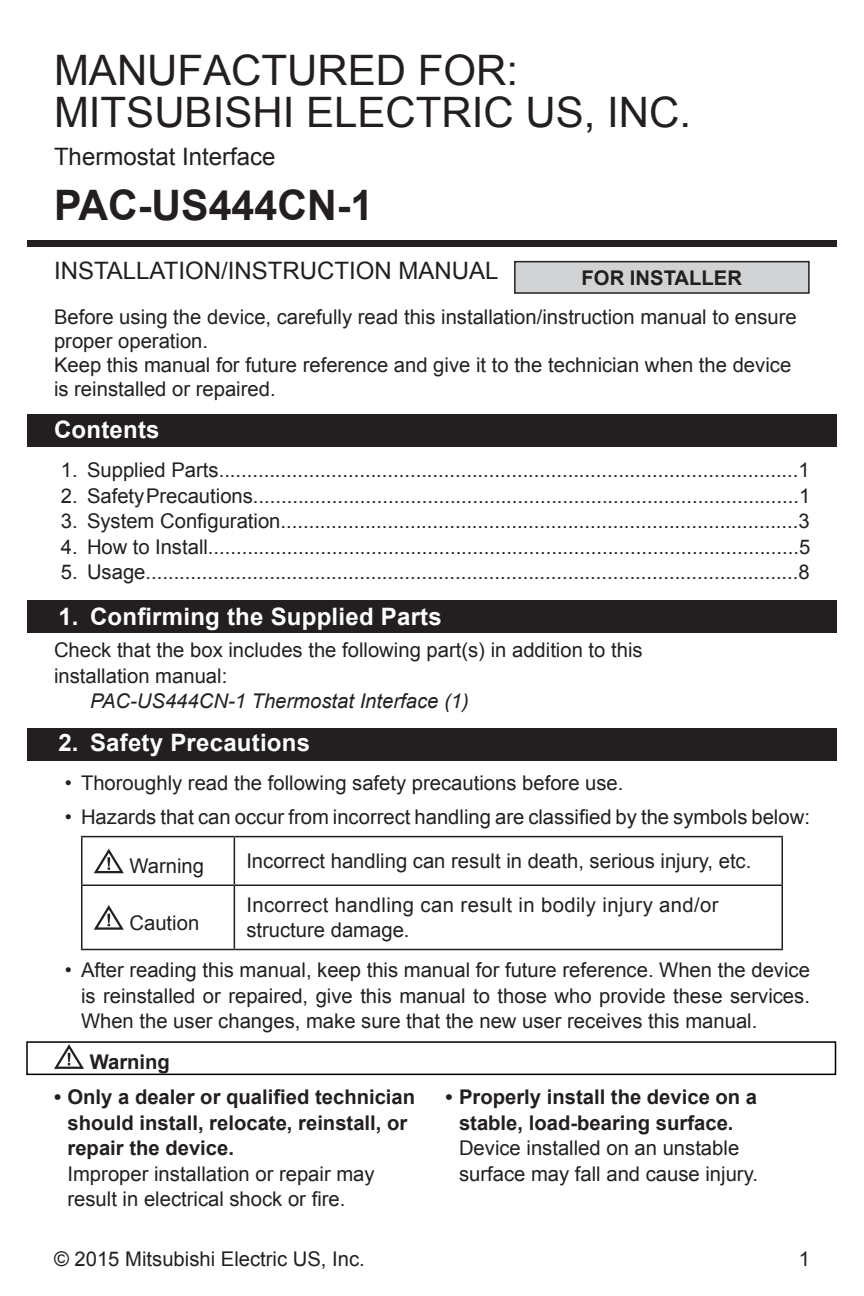
<style>
.page{position:relative;width:864px;height:1296px;background:#fff}
.page>*{position:absolute;margin:0;border:0;box-sizing:border-box;transform-origin:0 0}
.t1{font:42px "Arial";color:#231f20}
.t2{font:700 42px "Arial";color:#231f20}
.t3{font:24px "Arial";color:#231f20}
.Heading{font:700 24px "Arial";letter-spacing:.01em;color:#fff}
.body_copy{font:700 24px "Arial";letter-spacing:.01em;color:#fff}
.body_copy-2{font:20.4px "Arial";color:#231f20}
.basic_bullets{font:20.4px/24px "Arial";color:#231f20;text-align:justify}
.bullet_bold_no_space{font:700 20.4px/25.5px "Arial";color:#231f20}
.bullet_explanation{font:20.4px/25.5px "Arial";color:#231f20}
.body_copy-3{font:20.4px/25.5px "Arial";letter-spacing:.02em;color:#231f20}
.body_copy-4{font:italic 20.4px "Arial";color:#231f20}
.Subheading{font:700 20.4px "Arial";color:#231f20}
</style>
<div class="page">
<div style="left:27px;top:414px;width:810px;height:33px;background:#231f20"></div>
<div style="left:27px;top:600px;width:810px;height:33px;background:#231f20"></div>
<div style="left:27px;top:728px;width:810px;height:33px;background:#231f20"></div>
<div style="left:26px;top:1041px;width:810px;height:34px;border:2px solid #000"></div>
<hr style="left:81px;top:836px;width:153px;height:1px;background:#231f20">
<hr style="left:81px;top:837px;width:1px;height:48px;background:#231f20">
<hr style="left:234px;top:836px;width:549px;height:1px;background:#231f20">
<hr style="left:234px;top:837px;width:1px;height:48px;background:#231f20">
<hr style="left:782px;top:837px;width:1px;height:48px;background:#231f20">
<hr style="left:81px;top:885px;width:153px;height:1px;background:#231f20">
<hr style="left:81px;top:886px;width:1px;height:63px;background:#231f20">
<hr style="left:234px;top:885px;width:549px;height:1px;background:#231f20">
<hr style="left:234px;top:886px;width:1px;height:63px;background:#231f20">
<hr style="left:782px;top:886px;width:1px;height:63px;background:#231f20">
<hr style="left:81px;top:949px;width:153px;height:1px;background:#231f20">
<hr style="left:234px;top:949px;width:549px;height:1px;background:#231f20">
<svg style="left:94px;top:848px;width:30px;height:26px"></svg>
<svg style="left:93px;top:905px;width:31px;height:25px"></svg>
<svg style="left:52px;top:1043px;width:34px;height:26px"></svg>
<div style="left:27px;top:241px;width:810px;height:6px;background:#231f20"></div>
<div style="left:515px;top:262px;width:294px;height:31px;background:#d1d2d4"></div>
<div style="left:514px;top:261px;width:296px;height:33px;border:2px solid #231f20"></div>
<p class="t1" style="left:54px;top:42px;width:466px">MANUFACTURED FOR:</p>
<p class="t1" style="left:54px;top:84px;width:639px">MITSUBISHI ELECTRIC US, INC.</p>
<p class="t3" style="left:54px;top:141px;width:223px">Thermostat Interface</p>
<p class="t2" style="left:54px;top:177px;width:321px">PAC-US444CN-1</p>
<p class="t3" style="left:54px;top:255px;width:446px">INSTALLATION/INSTRUCTION MANUAL</p>
<p class="basic_bullets" style="left:54px;top:305px;width:744px;text-align:left">Before using the device, carefully read this installation/instruction manual to ensure proper operation.<br>Keep this manual for future reference and give it to the technician when the device is reinstalled or repaired.</p>
<p class="bullet_bold_no_space" style="left:582px;top:265px;width:162px">FOR INSTALLER</p>
<p class="Heading" style="left:54px;top:413px;width:107px">Contents</p>
<p class="body_copy-2" style="left:61px;top:457px;width:751px">1. Supplied Parts.......................................................................................................1</p>
<p class="body_copy-2" style="left:61px;top:482px;width:751px">2. Safety Precautions.................................................................................................1</p>
<p class="body_copy-2" style="left:61px;top:508px;width:751px">3. System Configuration............................................................................................3</p>
<p class="body_copy-2" style="left:61px;top:533px;width:751px">4. How to Install.........................................................................................................5</p>
<p class="body_copy-2" style="left:61px;top:559px;width:751px">5. Usage....................................................................................................................8</p>
<p class="Heading" style="left:58px;top:601px;width:385px">1. Confirming the Supplied Parts</p>
<p class="body_copy-2" style="left:54px;top:637px;width:590px">Check that the box includes the following part(s) in addition to this</p>
<p class="body_copy-2" style="left:54px;top:662px;width:175px">installation manual:</p>
<p class="body_copy-4" style="left:90px;top:688px;width:380px">PAC-US444CN-1 Thermostat Interface (1)</p>
<p class="body_copy" style="left:58px;top:726px;width:253px">2. Safety Precautions</p>
<p class="basic_bullets" style="left:65px;top:771px;width:560px">• Thoroughly read the following safety precautions before use.</p>
<p class="basic_bullets" style="left:65px;top:805px;width:747px">• Hazards that can occur from incorrect handling are classified by the symbols below:</p>
<p class="body_copy-2" style="left:129px;top:853px;width:76px">Warning</p>
<p class="body_copy-2" style="left:246px;top:848px;width:507px">Incorrect handling can result in death, serious injury, etc.</p>
<p class="body_copy-2" style="left:129px;top:909px;width:71px">Caution</p>
<p class="body_copy-3" style="left:246px;top:892px;width:474px">Incorrect handling can result in bodily injury and/or structure damage.</p>
<p class="basic_bullets" style="left:81px;top:958px;width:731px;line-height:25.5px;text-indent:-16px">• After reading this manual, keep this manual for future reference. When the device is reinstalled or repaired, give this manual to those who provide these services.<br>When the user changes, make sure that the new user receives this manual.</p>
<p class="Subheading" style="left:90px;top:1048px;width:82px">Warning</p>
<p class="bullet_bold_no_space" style="left:68px;top:1085px;width:349px;text-indent:-14px">• Only a dealer or qualified technician should install, relocate, reinstall, or repair the device.</p>
<p class="bullet_explanation" style="left:68px;top:1161px;width:309px">Improper installation or repair may result in electrical shock or fire.</p>
<p class="bullet_bold_no_space" style="left:446px;top:1085px;width:313px;text-align:center">• Properly install the device on a stable, load-bearing surface.</p>
<p class="bullet_explanation" style="left:459px;top:1136px;width:301px">Device installed on an unstable surface may fall and cause injury.</p>
<p class="basic_bullets" style="left:54px;top:1247px;width:312px">© 2015 Mitsubishi Electric US, Inc.</p>
<p class="body_copy-2" style="left:799px;top:1245px;width:13px">1</p>
</div>
